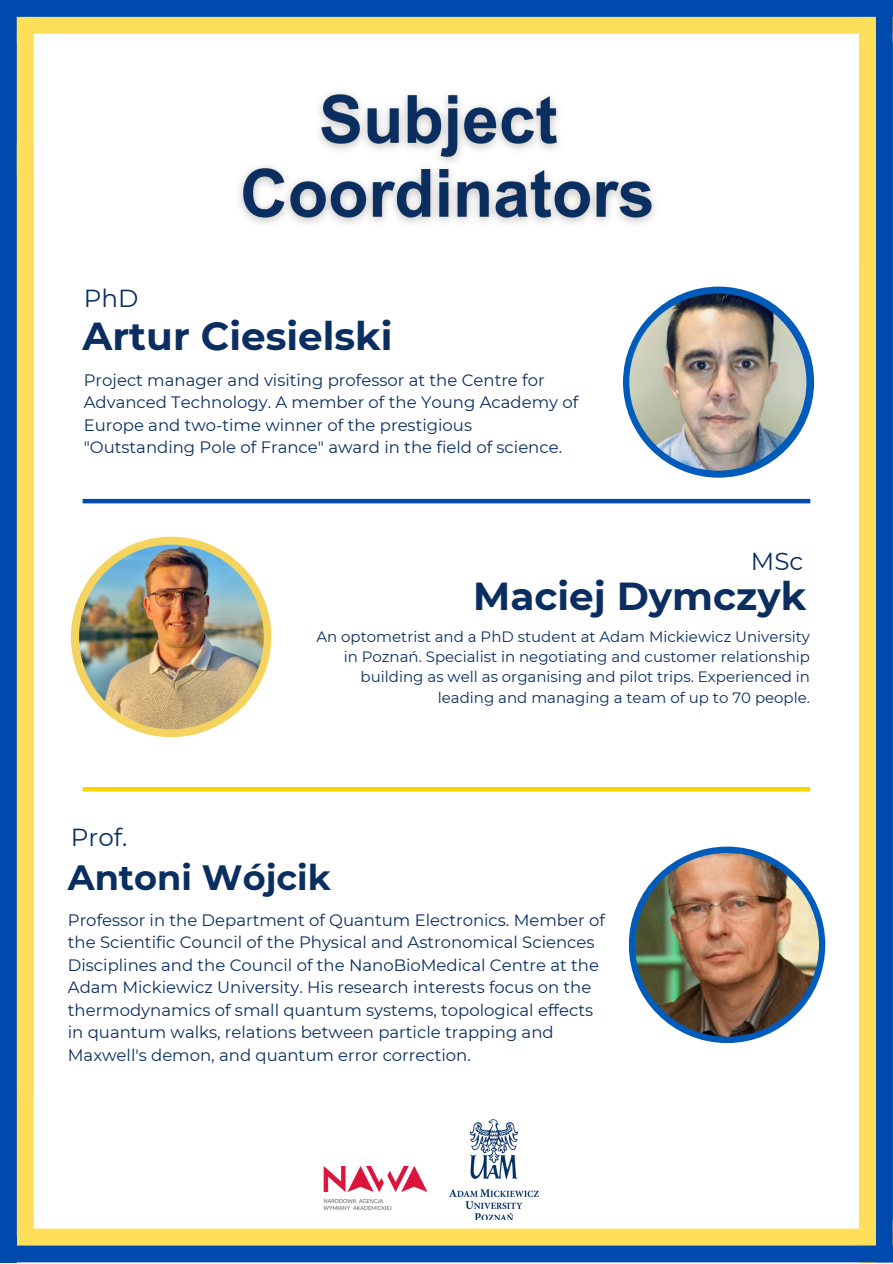
<style>
.page{position:relative;width:893px;height:1264px;background:#fff}
.page>*{position:absolute;margin:0;border:0;box-sizing:border-box;transform-origin:0 0}
.t1{font:700 39px "Montserrat";color:#0a2e60}
.t2{font:700 35.1px "Montserrat";color:#0a2e60}
.t3{font:24.6px "Montserrat";color:#0a2e60}
.t4{font:16.5px/22.5px "Montserrat";color:#0a2e60}
.t5{font:15px/20.2px "Montserrat";color:#0a2e60;text-align:right}
</style>
<div class="page">
<div style="left:0;top:17px;width:892px;height:17px;background:#ffde59"></div>
<div style="left:0;top:0;width:17px;height:1220px;background:#004aad"></div>
<div style="left:0;top:1228px;width:892px;height:17px;background:#ffde59"></div>
<div style="left:875px;top:0;width:17px;height:1220px;background:#004aad"></div>
<div style="left:875px;top:42px;width:17px;height:1220px;background:#004aad"></div>
<div style="left:17px;top:0;width:17px;height:1094px;background:#ffde59"></div>
<div style="left:0;top:175px;width:17px;height:1087px;background:#004aad"></div>
<div style="left:623px;top:286px;width:191px;height:191px;background:#005bbb;border-radius:50%"></div>
<div style="left:858px;top:0;width:17px;height:1220px;background:#ffde59"></div>
<img style="left:449px;top:1119px;width:90px;height:100px">
<img style="left:323px;top:1165px;width:105px;height:46px">
<div style="left:0;top:0;width:892px;height:17px;background:#004aad"></div>
<div style="left:858px;top:261px;width:17px;height:1001px;background:#ffde59"></div>
<div style="left:0;top:1245px;width:892px;height:17px;background:#004aad"></div>
<div style="left:17px;top:142px;width:17px;height:1094px;background:#ffde59"></div>
<img style="left:629px;top:293px;width:177px;height:177px;border-radius:50%">
<hr style="left:83px;top:499px;width:727px;height:4px;background:#004aad">
<div style="left:71px;top:536px;width:200px;height:201px;background:#f4d35f;border-radius:50%"></div>
<img style="left:79px;top:544px;width:185px;height:185px;border-radius:50%">
<hr style="left:83px;top:787px;width:727px;height:4px;background:#ffd500">
<svg style="left:628px;top:846px;width:197px;height:197px;background:#1866b9"></svg>
<img style="left:635px;top:852px;width:183px;height:184px;border-radius:50%">
<img style="left:239px;top:92px;width:416px;height:132px">
<p class="t3" style="left:84px;top:283px;width:56px">PhD</p>
<p class="t1" style="left:83px;top:312px;width:311px">Artur Ciesielski</p>
<p class="t4" style="left:84px;top:368px;width:496px">Project manager and visiting professor at the Centre for Advanced Technology. A member of the Young Academy of Europe and two-time winner of the prestigious "Outstanding Pole of France" award in the field of science.</p>
<p class="t3" style="left:751px;top:546px;width:54px">MSc</p>
<p class="t1" style="left:473px;top:572px;width:335px">Maciej Dymczyk</p>
<p class="t5" style="left:316px;top:626px;width:495px">An optometrist and a PhD student at Adam Mickiewicz University in Poznań. Specialist in negotiating and customer relationship building as well as organising and pilot trips. Experienced in leading and managing a team of up to 70 people.</p>
<p class="t3" style="left:71px;top:822px;width:58px">Prof.</p>
<p class="t2" style="left:68px;top:856px;width:264px">Antoni Wójcik</p>
<p class="t4" style="left:68px;top:908px;width:538px">Professor in the Department of Quantum Electronics. Member of the Scientific Council of the Physical and Astronomical Sciences Disciplines and the Council of the NanoBioMedical Centre at the Adam Mickiewicz University. His research interests focus on the thermodynamics of small quantum systems, topological effects in quantum walks, relations between particle trapping and Maxwell's demon, and quantum error correction.</p>
</div>
